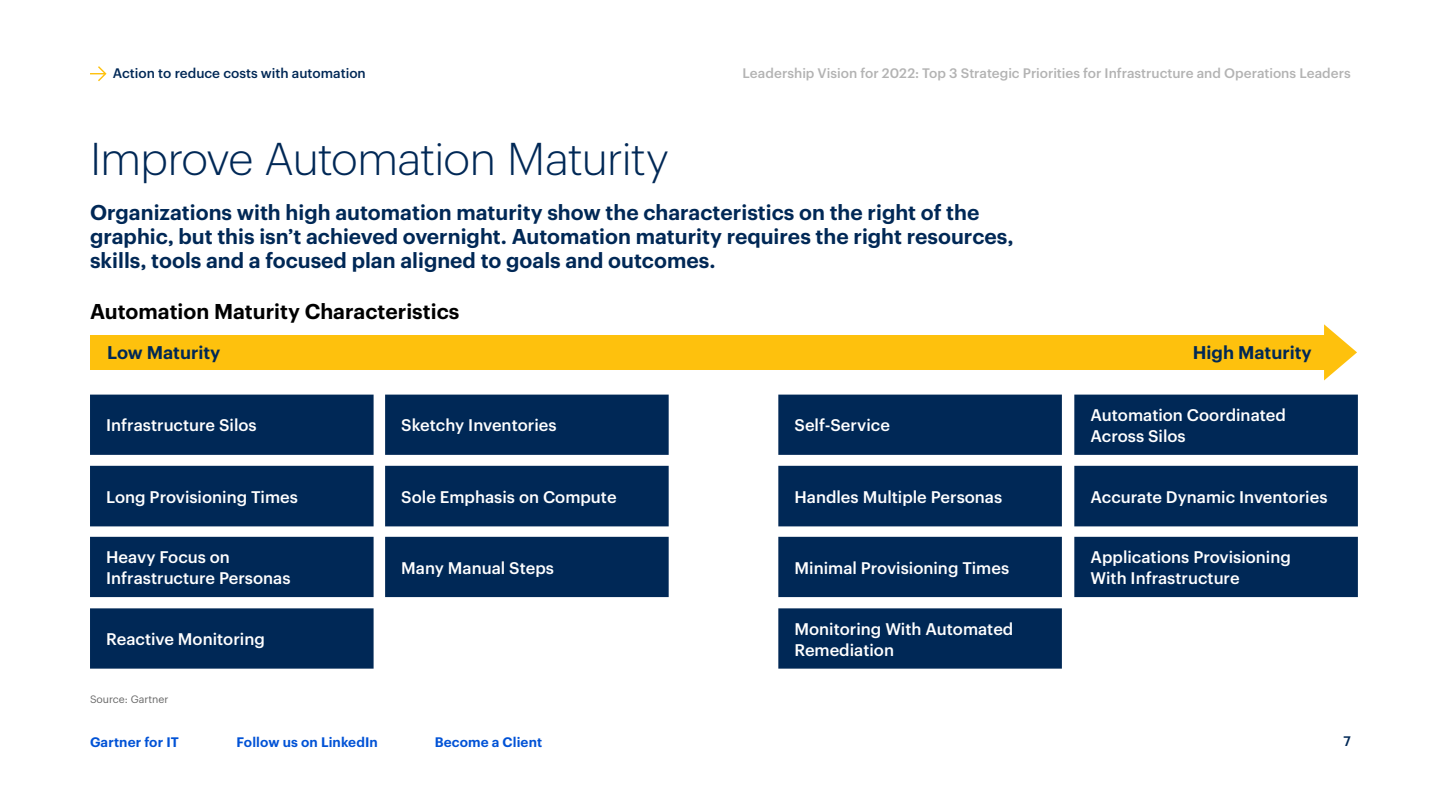
<style>
.page{position:relative;width:1440px;height:810px;background:#fff}
.page>*{position:absolute;margin:0;border:0;box-sizing:border-box;transform-origin:0 0}
.t1{font:300 45px "Graphik";letter-spacing:-.02em;color:#002856}
.t2{font:600 21px/24px "Graphik";color:#002856}
.t3{font:600 21px "Graphik";color:#000}
.t4{font:600 18px "Graphik";color:#002856}
.t5{font:500 16.5px/21px "Graphik";color:#fff}
.t6{font:500 13.5px "Graphik";color:#b3b3b3}
.t7{font:600 13.5px "Graphik";letter-spacing:.01em;color:#0052d6}
.t8{font:500 13.5px "Graphik";color:#002856}
.t9{font:10.5px "Graphik";color:#666}
</style>
<div class="page">
<svg style="left:90px;top:66px;width:17px;height:15px"></svg>
<svg style="left:90px;top:395px;width:1268px;height:274px;fill:#002856"></svg>
<div style="left:90px;top:335px;width:1237px;height:35px;background:#fec10d"></div>
<svg style="left:1324px;top:324px;width:33px;height:56px"></svg>
<p class="t8" style="left:113px;top:63px;width:254px">Action to reduce costs with automation</p>
<p class="t6" style="left:742px;top:63px;width:610px">Leadership Vision for 2022: Top 3 Strategic Priorities for Infrastructure and Operations Leaders</p>
<h1 class="t1" style="left:90px;top:126px;width:580px">Improve Automation Maturity</h1>
<p class="t2" style="left:90px;top:198px;width:925px">Organizations with high automation maturity show the characteristics on the right of the graphic, but this isn’t achieved overnight. Automation maturity requires the right resources, skills, tools and a focused plan aligned to goals and outcomes.</p>
<p class="t3" style="left:90px;top:296px;width:371px">Automation Maturity Characteristics</p>
<p class="t4" style="left:107px;top:339px;width:115px">Low Maturity</p>
<p class="t4" style="left:1192px;top:339px;width:120px">High Maturity</p>
<p class="t5" style="left:106px;top:414px;width:152px">Infrastructure Silos</p>
<p class="t5" style="left:401px;top:414px;width:157px">Sketchy Inventories</p>
<p class="t5" style="left:794px;top:414px;width:97px">Self-Service</p>
<p class="t5" style="left:1090px;top:403px;width:197px">Automation Coordinated<br>Across Silos</p>
<p class="t5" style="left:106px;top:485px;width:193px">Long Provisioning Times</p>
<p class="t5" style="left:401px;top:485px;width:217px">Sole Emphasis on Compute</p>
<p class="t5" style="left:794px;top:485px;width:209px">Handles Multiple Personas</p>
<p class="t5" style="left:1090px;top:485px;width:238px">Accurate Dynamic Inventories</p>
<p class="t5" style="left:106px;top:545px;width:186px">Heavy Focus on<br>Infrastructure Personas</p>
<p class="t5" style="left:401px;top:556px;width:154px">Many Manual Steps</p>
<p class="t5" style="left:794px;top:556px;width:216px">Minimal Provisioning Times</p>
<p class="t5" style="left:1090px;top:545px;width:202px">Applications Provisioning<br>With Infrastructure</p>
<p class="t5" style="left:106px;top:627px;width:160px">Reactive Monitoring</p>
<p class="t5" style="left:794px;top:617px;width:220px">Monitoring With Automated<br>Remediation</p>
<p class="t9" style="left:90px;top:691px;width:80px">Source: Gartner</p>
<p class="t7" style="left:90px;top:732px;width:90px">Gartner for IT</p>
<p class="t7" style="left:236px;top:732px;width:143px">Follow us on LinkedIn</p>
<p class="t7" style="left:435px;top:732px;width:109px">Become a Client</p>
<p class="t8" style="left:1343px;top:731px;width:9px">7</p>
</div>
